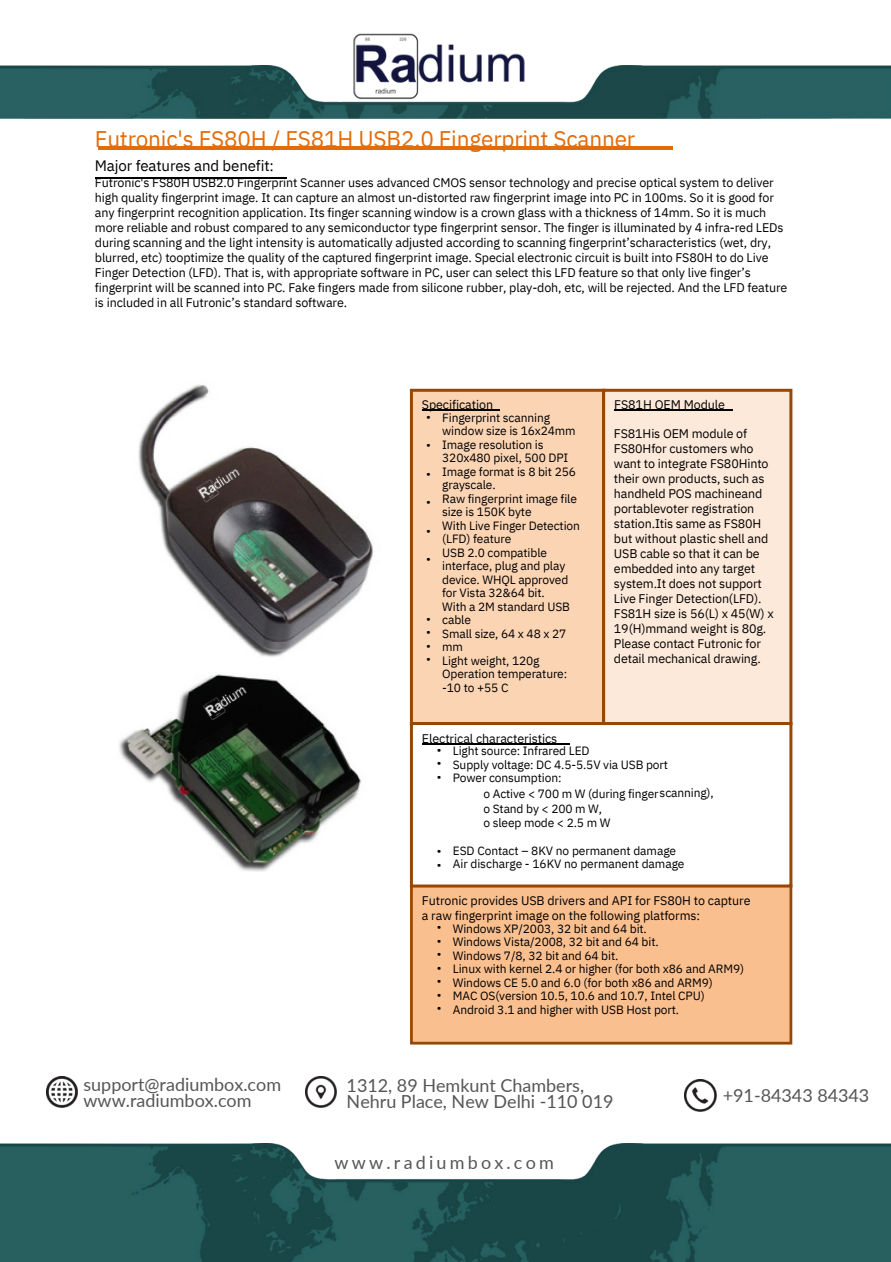
<style>
.page{position:relative;width:891px;height:1262px;background:#fff}
.page>*{position:absolute;margin:0;border:0;box-sizing:border-box;transform-origin:0 0}
.t1{font:22.6px "IBM Plex Sans";letter-spacing:-.01em;color:#e36c0a}
.t2{font:18px/16.4px "Lato";color:#555655}
.t3{font:18px "Lato";letter-spacing:.18em;color:#555655}
.t4{font:15px "IBM Plex Sans";letter-spacing:-.01em;color:#000}
.t5{font:12.4px/15px "IBM Plex Sans";letter-spacing:-.01em;color:#000}
.t6{font:12px/13.6px "IBM Plex Sans";letter-spacing:-.01em;color:#000}
</style>
<div class="page">
<img style="left:138px;top:384px;width:235px;height:273px">
<img style="left:119px;top:674px;width:242px;height:198px">
<hr style="left:95px;top:177px;width:192px;height:1px;background:#000">
<hr style="left:98px;top:146px;width:575px;height:3px;background:#e36c0a">
<div style="left:411px;top:390px;width:193px;height:333px;background:#fbd4b4"></div>
<div style="left:410px;top:389px;width:195px;height:336px;border:3px solid #974706"></div>
<hr style="left:422px;top:409px;width:78px;height:2px;background:#000">
<div style="left:411px;top:885px;width:380px;height:158px;background:#fabf8f"></div>
<div style="left:410px;top:884px;width:382px;height:160px;border:3px solid #974706"></div>
<div style="left:604px;top:390px;width:187px;height:333px;background:#fde9d9"></div>
<div style="left:602px;top:389px;width:190px;height:336px;border:3px solid #974706"></div>
<hr style="left:614px;top:409px;width:119px;height:2px;background:#000">
<div style="left:410px;top:722px;width:382px;height:165px;border:3px solid #974706"></div>
<hr style="left:422px;top:743px;width:148px;height:1px;background:#000">
<img style="left:0;top:66px;width:891px;height:52px">
<img style="left:46px;top:1076px;width:32px;height:31px">
<img style="left:305px;top:1076px;width:32px;height:31px">
<img style="left:685px;top:1079px;width:31px;height:32px">
<img style="left:0;top:1143px;width:891px;height:118px">
<img style="left:349px;top:33px;width:180px;height:67px">
<img style="left:196px;top:463px;width:49px;height:40px">
<img style="left:202px;top:680px;width:49px;height:41px">
<p class="t1" style="left:95px;top:123px;width:542px">Futronic's FS80H / FS81H USB2.0 Fingerprint Scanner</p>
<p class="t4" style="left:95px;top:155px;width:181px">Major features and benefit:</p>
<p class="t5" style="left:95px;top:175px;width:694px">Futronic's FS80H USB2.0 Fingerprint Scanner uses advanced CMOS sensor technology and precise optical system to deliver high quality fingerprint image. It can capture an almost un-distorted raw fingerprint image into PC in 100ms. So it is good for any fingerprint recognition application. Its finger scanning window is a crown glass with a thickness of 14mm. So it is much more reliable and robust compared to any semiconductor type fingerprint sensor. The finger is illuminated by 4 infra-red LEDs during scanning and the light intensity is automatically adjusted according to scanning fingerprint’scharacteristics (wet, dry, blurred, etc) tooptimize the quality of the captured fingerprint image. Special electronic circuit is built into FS80H to do Live Finger Detection (LFD). That is, with appropriate software in PC, user can select this LFD feature so that only live finger’s fingerprint will be scanned into PC. Fake fingers made from silicone rubber, play-doh, etc, will be rejected. And the LFD feature is included in all Futronic’s standard software.</p>
<p class="t5" style="left:422px;top:397px;width:73px">Specification</p>
<p class="t6" style="left:442px;top:410px;width:139px">Fingerprint scanning window size is 16x24mm<br>Image resolution is<br>320x480 pixel, 500 DPI<br>Image format is 8 bit 256 grayscale.<br>Raw fingerprint image file size is 150K byte<br>With Live Finger Detection (LFD) feature<br>USB 2.0 compatible interface, plug and play device. WHQL approved for Vista 32&amp;64 bit.<br>With a 2M standard USB cable<br>Small size, 64 x 48 x 27 mm<br>Light weight, 120g<br>Operation temperature: -10 to +55 C</p>
<p class="t6" style="left:426px;top:409px;width:6px">•</p>
<p class="t6" style="left:426px;top:438px;width:6px">•</p>
<p class="t6" style="left:426px;top:466px;width:6px">•</p>
<p class="t6" style="left:426px;top:495px;width:6px">•</p>
<p class="t6" style="left:426px;top:523px;width:6px">•</p>
<p class="t6" style="left:426px;top:552px;width:6px">•</p>
<p class="t6" style="left:426px;top:611px;width:6px;text-align:justify">• • • •</p>
<p class="t5" style="left:422px;top:730px;width:137px">Electrical characteristics</p>
<p class="t5" style="left:614px;top:397px;width:113px">FS81H OEM Module</p>
<p class="t5" style="left:614px;top:426px;width:161px">FS81His OEM module of<br>FS80Hfor customers who want to integrate FS80Hinto their own products, such as handheld POS machineand portablevoter registration station.Itis same as FS80H but without plastic shell and<br>USB cable so that it can be embedded into any target system.It does not support<br>Live Finger Detection(LFD).<br>FS81H size is 56(L) x 45(W) x<br>19(H)mmand weight is 80g.<br>Please contact Futronic for detail mechanical drawing.</p>
<p class="t6" style="left:437px;top:742px;width:6px;text-align:justify">• • •</p>
<p class="t6" style="left:437px;top:843px;width:6px">• •</p>
<p class="t6" style="left:453px;top:744px;width:217px">Light source: Infrared LED<br>Supply voltage: DC 4.5-5.5V via USB port<br>Power consumption:</p>
<p class="t6" style="left:483px;top:786px;width:232px">o Active &lt; 700 m W (during fingerscanning),</p>
<p class="t6" style="left:483px;top:802px;width:120px">o Stand by &lt; 200 m W,</p>
<p class="t6" style="left:483px;top:815px;width:128px">o sleep mode &lt; 2.5 m W</p>
<p class="t6" style="left:453px;top:843px;width:233px">ESD Contact – 8KV no permanent damage<br>Air discharge - 16KV no permanent damage</p>
<p class="t5" style="left:422px;top:892px;width:330px">Futronic provides USB drivers and API for FS80H to capture a raw fingerprint image on the following platforms:</p>
<p class="t6" style="left:453px;top:921px;width:293px">Windows XP/2003, 32 bit and 64 bit.<br>Windows Vista/2008, 32 bit and 64 bit.<br>Windows 7/8, 32 bit and 64 bit.<br>Linux with kernel 2.4 or higher (for both x86 and ARM9)<br>Windows CE 5.0 and 6.0 (for both x86 and ARM9)<br>MAC OS(version 10.5, 10.6 and 10.7, Intel CPU)<br>Android 3.1 and higher with USB Host port.</p>
<p class="t6" style="left:437px;top:920px;width:6px;text-align:justify">• • • • • • •</p>
<h1 class="t2" style="left:84px;top:1075px;width:199px">support@radiumbox.com www.radiumbox.com</h1>
<p class="t2" style="left:723px;top:1087px;width:148px">+91-84343 84343</p>
<p class="t2" style="left:347px;top:1076px;width:268px">1312, 89 Hemkunt Chambers,<br>Nehru Place, New Delhi -110 019</p>
<h1 class="t3" style="left:335px;top:1150px;width:221px">www.radiumbox.com</h1>
</div>
